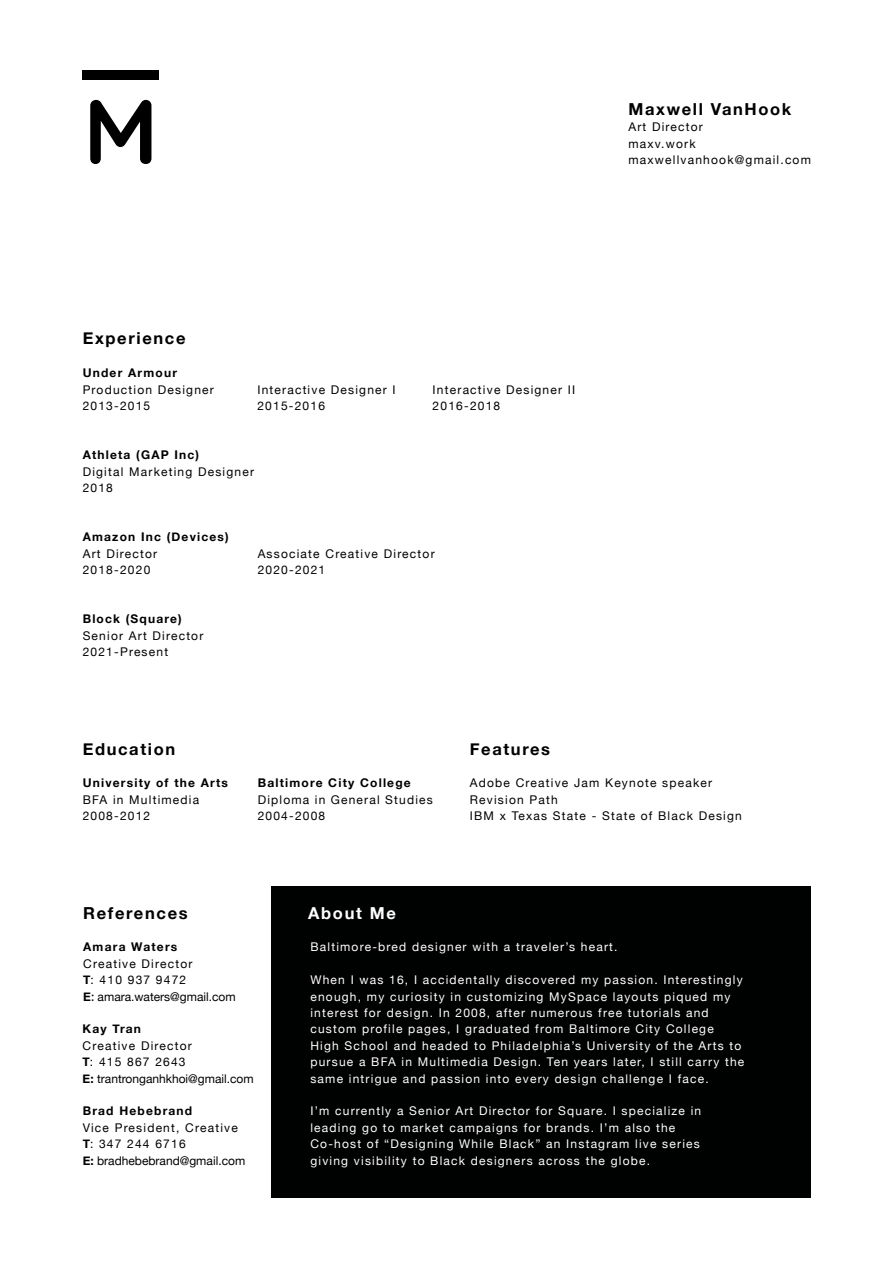
<style>
.page{position:relative;width:893px;height:1263px;background:#fff}
.page>*{position:absolute;margin:0;border:0;box-sizing:border-box;transform-origin:0 0}
.t1{font:700 91.5px "Quicksand";color:#000}
.t2{font:700 16.5px "Helvetica Neue";letter-spacing:.1em;color:#000}
.t3{font:700 16.5px "Helvetica Neue";letter-spacing:.1em;color:#fff}
.t4{font:12px/16.4px "Helvetica Neue";letter-spacing:.1em;color:#fff}
.t5{font:12px/16.4px "Helvetica Neue";letter-spacing:.1em;color:#000}
.t6{font:700 12px "Helvetica Neue";letter-spacing:.1em;color:#000}
.t7{font:12px/16.4px "Helvetica Neue";letter-spacing:.04em;color:#000}
.s1{font-weight:700}
.s2{font-family:"Quicksand";font-weight:700}
</style>
<div class="page">
<div style="left:271px;top:886px;width:539px;height:311px;background:#000101"></div>
<div style="left:83px;top:70px;width:76px;height:10px;background:#000"></div>
<h1 class="t1" style="left:83px;top:56px;width:76px">M</h1>
<h2 class="t2" style="left:628px;top:96px;width:165px">Maxwell VanHook</h2>
<p class="t5" style="left:628px;top:119px;width:76px">Art Director maxv.work</p>
<p class="t5" style="left:628px;top:152px;width:184px">maxwellvanhook@gmail.com</p>
<h2 class="t2" style="left:83px;top:326px;width:104px">Experience</h2>
<p class="t6" style="left:83px;top:364px;width:96px">Under Armour</p>
<p class="t5" style="left:83px;top:382px;width:133px">Production Designer<br>2013-2015</p>
<p class="t5" style="left:257px;top:382px;width:140px">Interactive Designer I<br>2015-2016</p>
<p class="t5" style="left:433px;top:382px;width:144px">Interactive Designer II<br>2016-2018</p>
<p class="t6" style="left:83px;top:446px;width:118px">Athleta (GAP Inc)</p>
<p class="t5" style="left:83px;top:464px;width:173px">Digital Marketing Designer<br>2018</p>
<p class="t6" style="left:83px;top:528px;width:148px">Amazon Inc (Devices)</p>
<p class="t5" style="left:83px;top:546px;width:76px">Art Director<br>2018-2020</p>
<p class="t6" style="left:83px;top:610px;width:101px">Block (Square)</p>
<p class="t5" style="left:83px;top:628px;width:122px">Senior Art Director<br>2021-Present</p>
<p class="t5" style="left:258px;top:546px;width:178px">Associate Creative Director<br>2020-2021</p>
<h2 class="t2" style="left:83px;top:736px;width:94px">Education</h2>
<p class="t6" style="left:83px;top:774px;width:147px">University of the Arts</p>
<p class="t5" style="left:83px;top:792px;width:118px">BFA in Multimedia<br>2008-2012</p>
<p class="t6" style="left:258px;top:774px;width:155px">Baltimore City College</p>
<p class="t5" style="left:258px;top:792px;width:177px">Diploma in General Studies<br>2004-2008</p>
<h2 class="t2" style="left:470px;top:736px;width:82px">Features</h2>
<p class="t5" style="left:470px;top:775px;width:274px">Adobe Creative Jam Keynote speaker<br>Revision Path<br>IBM x Texas State - State of Black Design</p>
<h2 class="t2" style="left:83px;top:900px;width:106px">References</h2>
<p class="t6" style="left:83px;top:938px;width:96px">Amara Waters</p>
<p class="t5" style="left:83px;top:956px;width:154px">Creative Director<br><span class="s1">T</span>: 410 937 9472<br><span class="s1">E</span><span class="s2">:</span> amara.waters@gmail.com</p>
<p class="t6" style="left:83px;top:1020px;width:60px">Kay Tran</p>
<p class="t7" style="left:83px;top:1038px;width:173px">Creative Director<br><span class="s1">T</span>: 415 867 2643<br><span class="s1">E:</span> trantronganhkhoi@gmail.com</p>
<p class="t6" style="left:83px;top:1102px;width:111px">Brad Hebebrand</p>
<p class="t5" style="left:83px;top:1120px;width:164px">Vice President, Creative<br><span class="s1">T</span>: 347 244 6716<br><span class="s1">E:</span> bradhebebrand@gmail.com</p>
<h2 class="t3" style="left:308px;top:900px;width:89px">About Me</h2>
<p class="t4" style="left:310px;top:940px;width:309px">Baltimore-bred designer with a traveler’s heart.</p>
<p class="t4" style="left:310px;top:972px;width:435px">When I was 16, I accidentally discovered my passion. Interestingly enough, my curiosity in customizing MySpace layouts piqued my interest for design. In 2008, after numerous free tutorials and custom profile pages, I graduated from Baltimore City College High School and headed to Philadelphia’s University of the Arts to pursue a BFA in Multimedia Design. Ten years later, I still carry the same intrigue and passion into every design challenge I face.</p>
<p class="t4" style="left:310px;top:1104px;width:392px">I’m currently a Senior Art Director for Square. I specialize in leading go to market campaigns for brands. I’m also the Co-host of “Designing While Black” an Instagram live series giving visibility to Black designers across the globe.</p>
</div>
